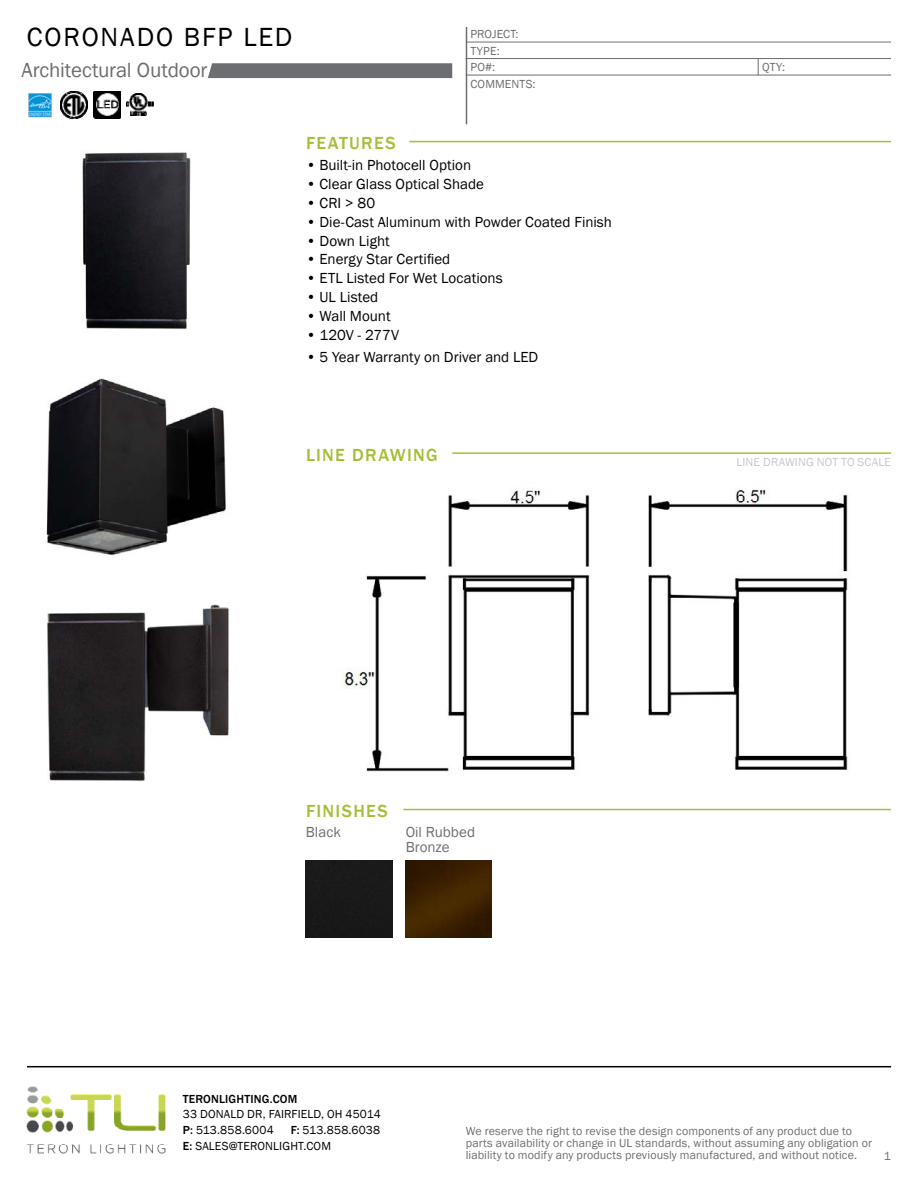
<style>
.page{position:relative;width:918px;height:1188px;background:#fff}
.page>*{position:absolute;margin:0;border:0;box-sizing:border-box;transform-origin:0 0}
.t1{font:27px "Franklin Gothic";letter-spacing:.07em;color:#000}
.t2{font:21px "Franklin Gothic";letter-spacing:-.005em;color:#6d6e71}
.t3{font:500 18px "Franklin Gothic";letter-spacing:.07em;color:#a7be39}
.t4{font:15px "Franklin Gothic";color:#000}
.t5{font:15px/15px "Franklin Gothic";color:#6d6e71}
.t6{font:12px/12px "Franklin Gothic";letter-spacing:.01em;color:#6d6e71}
.t7{font:12px/15.8px "Franklin Gothic";letter-spacing:.015em;color:#000}
.t8{font:12px "Franklin Gothic";letter-spacing:.01em;color:#c8c9cb}
.t9{font:500 12px "Franklin Gothic";letter-spacing:.015em;color:#000}
.s1{font-weight:500}
</style>
<div class="page">
<hr style="left:409px;top:141px;width:482px;height:1px;background:#a7be39">
<hr style="left:452px;top:452px;width:439px;height:2px;background:#a7be39">
<hr style="left:404px;top:809px;width:487px;height:1px;background:#a7be39">
<svg style="left:758px;top:59px;width:1px;height:16px"></svg>
<svg style="left:208px;top:63px;width:244px;height:15px;background:#707174"></svg>
<img style="left:82px;top:152px;width:109px;height:177px">
<img style="left:343px;top:488px;width:505px;height:284px">
<img style="left:60px;top:91px;width:27px;height:27px">
<img style="left:28px;top:93px;width:24px;height:25px">
<div style="left:306px;top:860px;width:86px;height:77px;background:#191919"></div>
<img style="left:406px;top:860px;width:86px;height:77px">
<img style="left:46px;top:378px;width:180px;height:178px">
<img style="left:47px;top:604px;width:182px;height:177px">
<img style="left:93px;top:91px;width:27px;height:27px">
<img style="left:126px;top:94px;width:27px;height:22px">
<hr style="left:466px;top:27px;width:1px;height:97px;background:#6d6e71">
<hr style="left:466px;top:42px;width:425px;height:1px;background:#6d6e71">
<hr style="left:466px;top:58px;width:425px;height:1px;background:#6d6e71">
<hr style="left:466px;top:75px;width:425px;height:1px;background:#6d6e71">
<hr style="left:27px;top:1066px;width:864px;height:1px;background:#000">
<img style="left:26px;top:1086px;width:140px;height:68px">
<h1 class="t1" style="left:27px;top:20px;width:267px">CORONADO BFP LED</h1>
<h2 class="t2" style="left:21px;top:57px;width:187px">Architectural Outdoor</h2>
<p class="t6" style="left:470px;top:26px;width:50px;line-height:16.4px">PROJECT:<br>TYPE:</p>
<p class="t6" style="left:470px;top:78px;width:67px">COMMENTS:</p>
<p class="t6" style="left:470px;top:61px;width:26px">PO#:</p>
<h3 class="t3" style="left:306px;top:132px;width:91px">FEATURES</h3>
<p class="t4" style="left:306px;top:156px;width:167px">• Built-in Photocell Option</p>
<p class="t4" style="left:306px;top:175px;width:179px">• Clear Glass Optical Shade</p>
<p class="t4" style="left:306px;top:193px;width:71px">• CRI &gt; 80</p>
<p class="t4" style="left:306px;top:212px;width:308px">• Die-Cast Aluminum with Powder Coated Finish</p>
<p class="t4" style="left:306px;top:231px;width:85px">• Down Light</p>
<p class="t4" style="left:306px;top:250px;width:146px">• Energy Star Certified</p>
<p class="t4" style="left:306px;top:269px;width:198px">• ETL Listed For Wet Locations</p>
<p class="t4" style="left:306px;top:288px;width:74px">• UL Listed</p>
<p class="t4" style="left:306px;top:307px;width:86px">• Wall Mount</p>
<p class="t4" style="left:306px;top:326px;width:95px">• 120V - 277V</p>
<p class="t4" style="left:306px;top:348px;width:234px">• 5 Year Warranty on Driver and LED</p>
<h3 class="t3" style="left:306px;top:444px;width:133px">LINE DRAWING</h3>
<p class="t6" style="left:762px;top:61px;width:24px">QTY:</p>
<p class="t8" style="left:737px;top:455px;width:156px">LINE DRAWING NOT TO SCALE</p>
<h3 class="t3" style="left:306px;top:800px;width:83px">FINISHES</h3>
<p class="t5" style="left:306px;top:825px;width:37px">Black</p>
<p class="t5" style="left:406px;top:825px;width:71px">Oil Rubbed<br>Bronze</p>
<p class="t9" style="left:183px;top:1091px;width:116px">TERONLIGHTING.COM</p>
<p class="t7" style="left:183px;top:1107px;width:200px">33 DONALD DR, FAIRFIELD, OH 45014<br><span class="s1">P:</span> 513.858.6004</p>
<p class="t7" style="left:183px;top:1123px;width:199px;text-indent:108px"><span class="s1">F:</span> 513.858.6038<br><span class="s1">E:</span> SALES@TERONLIGHT.COM</p>
<p class="t6" style="left:466px;top:1125px;width:408px">We reserve the right to revise the design components of any product due to parts availability or change in UL standards, without assuming any obligation or liability to modify any products previously manufactured, and without notice.</p>
<p class="t6" style="left:884px;top:1150px;width:9px">1</p>
</div>
